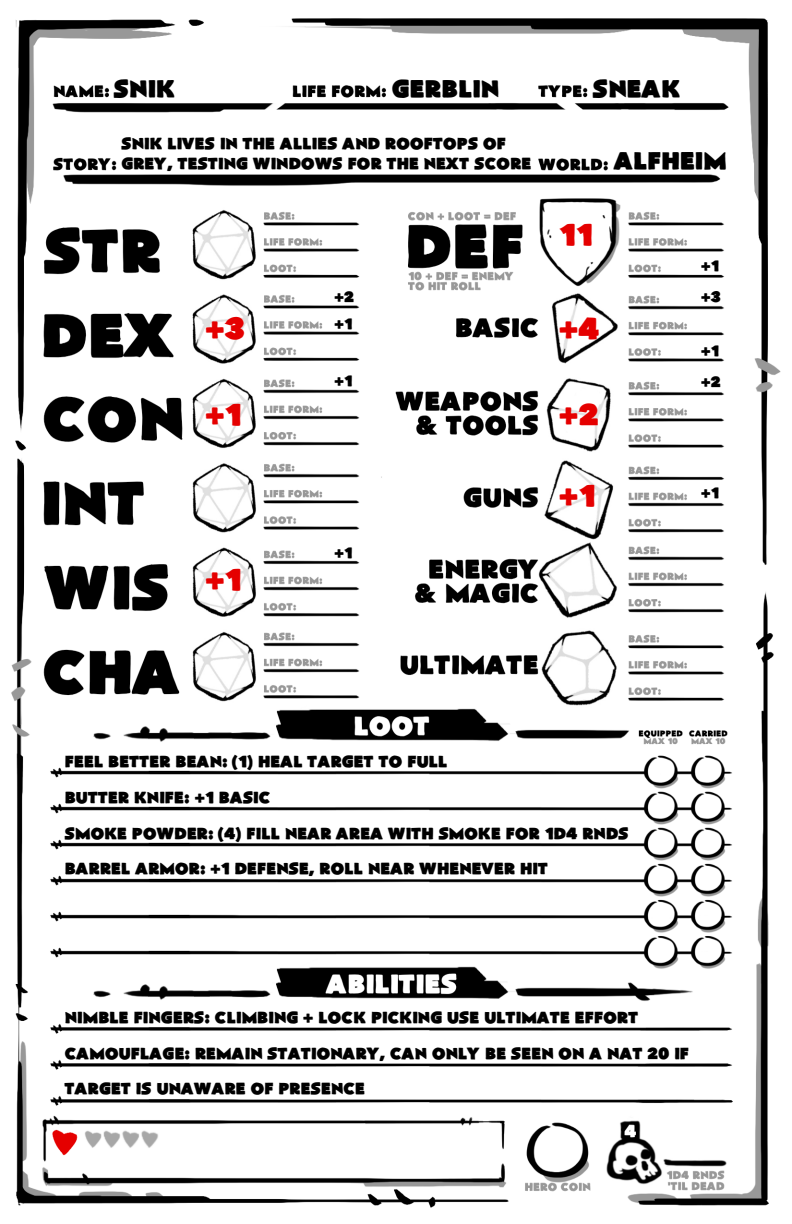
<style>
.page{position:relative;width:792px;height:1224px;background:#fff}
.page>*{position:absolute;margin:0;border:0;box-sizing:border-box;transform-origin:0 0}
.t1{font:30px "Flat Bread";color:#e50000}
.t2{font:24px "Flat Bread";color:#000}
.t3{font:16px/35px "Flat Bread";color:#000}
.t4{font:15px "Flat Bread";color:#000}
</style>
<div class="page">
<img style="left:11px;top:18px;width:770px;height:1190px">
<h2 class="t2" style="left:114px;top:78px;width:63px">SNIK</h2>
<h2 class="t2" style="left:392px;top:78px;width:109px">GERBLIN</h2>
<h2 class="t2" style="left:593px;top:78px;width:89px">SNEAK</h2>
<p class="t3" style="left:121px;top:134px;width:412px;line-height:20px">SNIK LIVES IN THE ALLIES AND ROOFTOPS OF<br>GREY, TESTING WINDOWS FOR THE NEXT SCORE</p>
<h1 class="t1" style="left:205px;top:315px;width:41px">+3</h1>
<h1 class="t1" style="left:205px;top:401px;width:38px">+1</h1>
<h1 class="t1" style="left:205px;top:566px;width:38px">+1</h1>
<p class="t4" style="left:334px;top:290px;width:21px">+2</p>
<p class="t4" style="left:334px;top:317px;width:20px">+1</p>
<p class="t4" style="left:334px;top:374px;width:20px">+1</p>
<p class="t4" style="left:334px;top:546px;width:20px">+1</p>
<h2 class="t2" style="left:614px;top:150px;width:114px">ALFHEIM</h2>
<h1 class="t1" style="left:559px;top:221px;width:35px">11</h1>
<h1 class="t1" style="left:559px;top:315px;width:42px">+4</h1>
<h1 class="t1" style="left:559px;top:401px;width:41px">+2</h1>
<p class="t4" style="left:701px;top:259px;width:20px">+1</p>
<p class="t4" style="left:701px;top:290px;width:21px">+3</p>
<p class="t4" style="left:701px;top:344px;width:20px">+1</p>
<p class="t4" style="left:701px;top:375px;width:21px">+2</p>
<h1 class="t1" style="left:559px;top:482px;width:38px">+1</h1>
<p class="t4" style="left:701px;top:486px;width:20px">+1</p>
<p class="t3" style="left:65px;top:745px;width:384px">FEEL BETTER BEAN: (1) HEAL TARGET TO FULL</p>
<p class="t3" style="left:65px;top:781px;width:207px">BUTTER KNIFE: +1 BASIC</p>
<p class="t3" style="left:65px;top:817px;width:566px">SMOKE POWDER: (4) FILL NEAR AREA WITH SMOKE FOR 1D4 RNDS</p>
<p class="t3" style="left:65px;top:852px;width:485px">BARREL ARMOR: +1 DEFENSE, ROLL NEAR WHENEVER HIT</p>
<p class="t3" style="left:65px;top:1001px;width:575px">NIMBLE FINGERS: CLIMBING + LOCK PICKING USE ULTIMATE EFFORT</p>
<p class="t3" style="left:65px;top:1037px;width:626px">CAMOUFLAGE: REMAIN STATIONARY, CAN ONLY BE SEEN ON A NAT 20 IF<br>TARGET IS UNAWARE OF PRESENCE</p>
</div>
